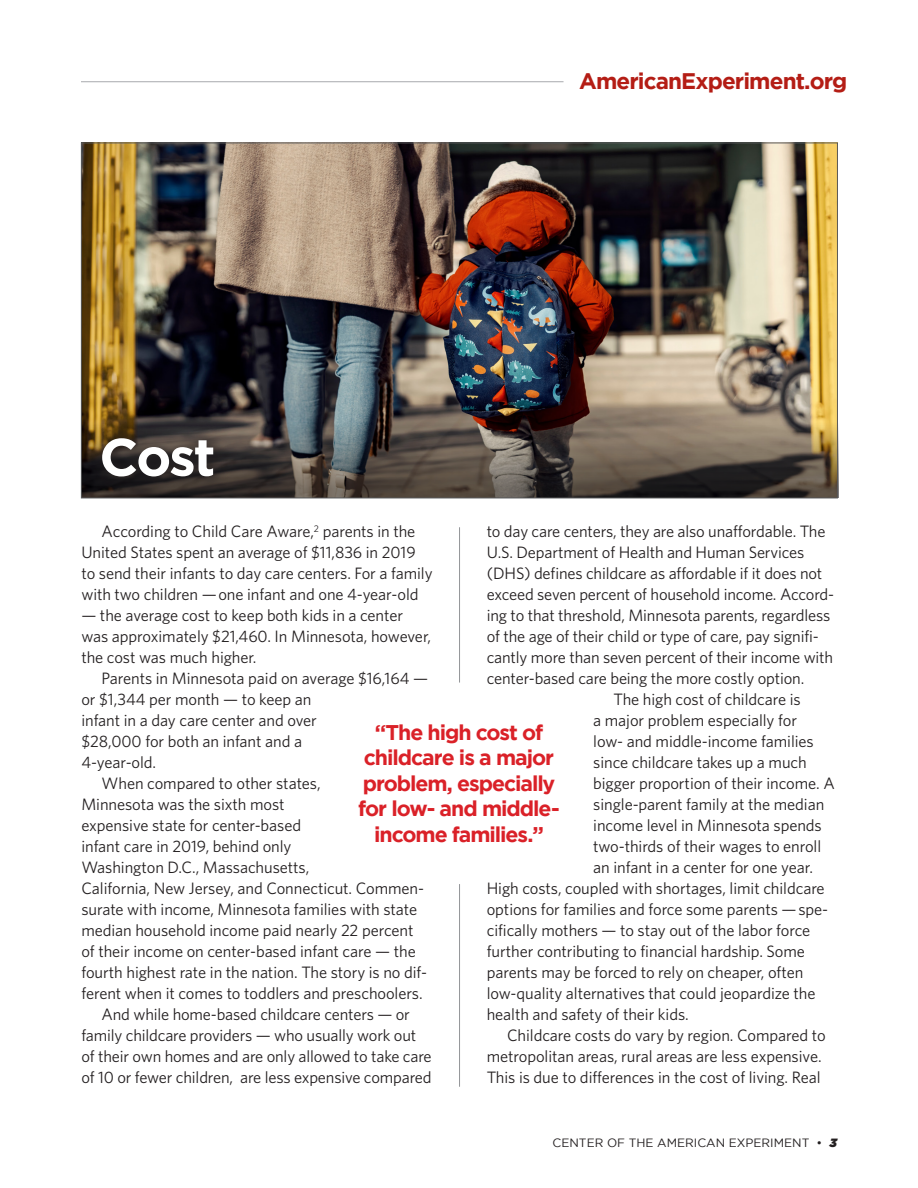
<style>
.page{position:relative;width:918px;height:1188px;background:#fff}
.page>*{position:absolute;margin:0;border:0;box-sizing:border-box;transform-origin:0 0}
.Normal_wrd_20{font:700 52.8px "Gotham";color:#fff}
.t1{font:700 22.5px "Gotham";letter-spacing:-.04em;color:#b41d15}
.t2{font:700 21.3px/25.5px "Gotham";letter-spacing:-.05em;color:#da2128;text-align:center}
.Normal_wrd_20-2{font:16.5px/21px "Whitney";letter-spacing:-.005em;color:#231f20}
.t3{font:12px "Gotham";color:#231f20}
.s1{font-weight:900;font-style:italic}
</style>
<div class="page">
<hr style="left:81px;top:81px;width:483px;height:1px;background:#a8a9ad">
<img style="left:83px;top:145px;width:753px;height:257px">
<svg style="left:83px;top:402px;width:753px;height:94px;background:#5a5147"></svg>
<div style="left:90px;top:426px;width:140px;height:66px;background:#231f20;opacity:.75"></div>
<hr style="left:459px;top:527px;width:1px;height:156px;background:#939598">
<hr style="left:459px;top:884px;width:1px;height:203px;background:#939598">
<p class="Normal_wrd_20" style="left:99px;top:427px;width:118px">Cost</p>
<h2 class="t1" style="left:579px;top:68px;width:270px">AmericanExperiment.org</h2>
<p class="Normal_wrd_20-2" style="left:81px;top:520px;width:353px;text-indent:20px">According to Child Care Aware,<sup>2</sup> parents in the United States spent an average of $11,836 in 2019 to send their infants to day care centers. For a family with two children — one infant and one 4-year-old</p>
<p class="Normal_wrd_20-2" style="left:81px;top:604px;width:351px">— the average cost to keep both kids in a center was approximately $21,460. In Minnesota, however, the cost was much higher.</p>
<p class="Normal_wrd_20-2" style="left:81px;top:667px;width:348px;text-indent:20px">Parents in Minnesota paid on average $16,164 — or $1,344 per month — to keep an<br>infant in a day care center and over<br>$28,000 for both an infant and a<br>4-year-old.</p>
<p class="Normal_wrd_20-2" style="left:81px;top:772px;width:347px;text-indent:20px">When compared to other states,<br>Minnesota was the sixth most<br>expensive state for center-based<br>infant care in 2019, behind only<br>Washington D.C., Massachusetts,<br>California, New Jersey, and Connecticut. Commen&shy;surate with income, Minnesota families with state median household income paid nearly 22 percent of their income on center-based infant care — the fourth highest rate in the nation. The story is no dif&shy;ferent when it comes to toddlers and preschoolers.</p>
<p class="Normal_wrd_20-2" style="left:81px;top:1003px;width:352px;text-indent:20px">And while home-based childcare centers — or family childcare providers — who usually work out of their own homes and are only allowed to take care of 10 or fewer children, are less expensive compared</p>
<p class="Normal_wrd_20-2" style="left:487px;top:520px;width:349px">to day care centers, they are also unaffordable. The U.S. Department of Health and Human Services (DHS) defines childcare as affordable if it does not exceed seven percent of household income. Accord&shy;ing to that threshold, Minnesota parents, regardless of the age of their child or type of care, pay signifi&shy;cantly more than seven percent of their income with center-based care being the more costly option.</p>
<p class="Normal_wrd_20-2" style="left:614px;top:688px;width:189px">The high cost of childcare is</p>
<p class="Normal_wrd_20-2" style="left:593px;top:709px;width:205px">a major problem especially for</p>
<p class="Normal_wrd_20-2" style="left:593px;top:730px;width:222px">low- and middle-income families</p>
<p class="Normal_wrd_20-2" style="left:593px;top:751px;width:215px">since childcare takes up a much</p>
<p class="Normal_wrd_20-2" style="left:593px;top:772px;width:243px">bigger proportion of their income. A</p>
<p class="Normal_wrd_20-2" style="left:593px;top:793px;width:233px">single-parent family at the median</p>
<p class="Normal_wrd_20-2" style="left:593px;top:814px;width:230px">income level in Minnesota spends</p>
<p class="Normal_wrd_20-2" style="left:593px;top:835px;width:229px">two-thirds of their wages to enroll</p>
<p class="Normal_wrd_20-2" style="left:593px;top:856px;width:221px">an infant in a center for one year.</p>
<p class="Normal_wrd_20-2" style="left:487px;top:877px;width:339px">High costs, coupled with shortages, limit childcare</p>
<p class="Normal_wrd_20-2" style="left:487px;top:898px;width:343px">options for families and force some parents — spe-</p>
<p class="Normal_wrd_20-2" style="left:487px;top:919px;width:325px">cifically mothers — to stay out of the labor force</p>
<p class="Normal_wrd_20-2" style="left:487px;top:940px;width:320px">further contributing to financial hardship. Some</p>
<p class="Normal_wrd_20-2" style="left:487px;top:961px;width:318px">parents may be forced to rely on cheaper, often</p>
<p class="Normal_wrd_20-2" style="left:487px;top:982px;width:330px">low-quality alternatives that could jeopardize the</p>
<p class="Normal_wrd_20-2" style="left:487px;top:1003px;width:204px">health and safety of their kids.</p>
<p class="Normal_wrd_20-2" style="left:487px;top:1024px;width:340px;text-indent:20px">Childcare costs do vary by region. Compared to metropolitan areas, rural areas are less expensive.<br>This is due to differences in the cost of living. Real</p>
<p class="t2" style="left:358px;top:719px;width:203px">“The high cost of childcare is a major problem, especially for low- and middle&shy;income families.”</p>
<p class="t3" style="left:553px;top:1136px;width:286px">CENTER OF THE AMERICAN EXPERIMENT • <span class="s1">3</span></p>
</div>
